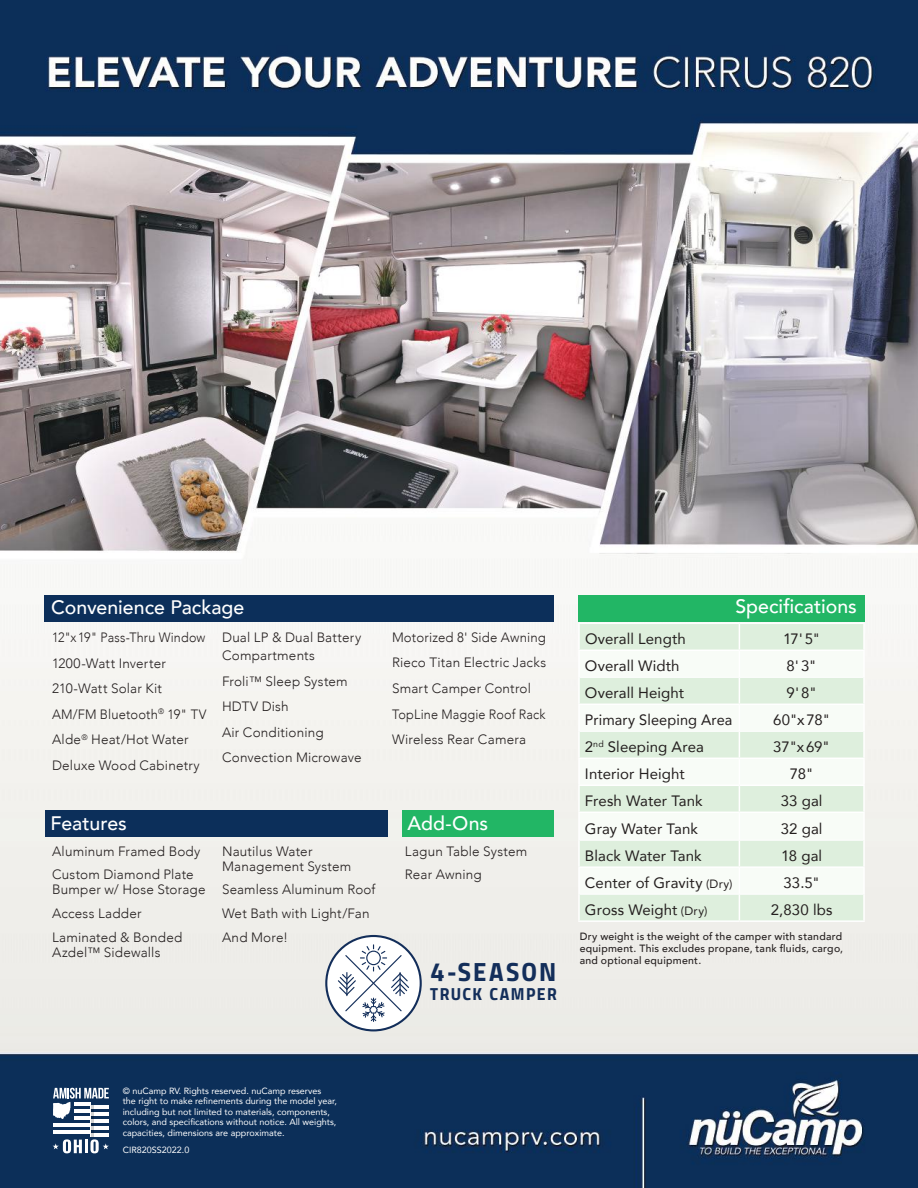
<style>
.page{position:relative;width:918px;height:1188px;background:#fff}
.page>*{position:absolute;margin:0;border:0;box-sizing:border-box;transform-origin:0 0}
.t1{font:26.4px "Titillium Bold Upright";letter-spacing:.085em;color:#132e5a}
.t2{font:500 19.5px "Avenir";color:#fff}
.t3{font:17.4px "Titillium Bold Upright";letter-spacing:.08em;color:#132e5a}
.t4{font:15px "Avenir";letter-spacing:.005em;color:#241f1f}
.t5{font:300 13.5px/25.5px "Avenir";letter-spacing:.015em;color:#241f1f}
.t6{font:300 13.5px/25.5px "Avenir";letter-spacing:.015em;color:#241f1f;scale:.93 1}
.t7{font:500 10.5px/12px "Avenir";letter-spacing:.025em;color:#241f1f;text-align:justify}
.t8{font:9px/10.5px "Avenir";color:#fff}
.s1{font-size:12px}
</style>
<div class="page">
<img style="left:0;top:0;width:918px;height:1188px">
<div style="left:45px;top:596px;width:509px;height:26px;background:#0c2f5a"></div>
<div style="left:580px;top:624px;width:283px;height:296px;background:#deefdd"></div>
<svg style="left:580px;top:651px;width:283px;height:243px"></svg>
<hr style="left:578px;top:623px;width:161px;height:1px;background:#fff">
<hr style="left:739px;top:623px;width:126px;height:1px;background:#fff">
<hr style="left:863px;top:624px;width:2px;height:26px;background:#fff">
<hr style="left:863px;top:651px;width:2px;height:26px;background:#fff">
<hr style="left:863px;top:677px;width:2px;height:27px;background:#fff">
<hr style="left:578px;top:704px;width:161px;height:1px;background:#fff">
<hr style="left:739px;top:704px;width:126px;height:1px;background:#fff">
<hr style="left:863px;top:705px;width:2px;height:26px;background:#fff">
<hr style="left:863px;top:731px;width:2px;height:27px;background:#fff">
<hr style="left:578px;top:758px;width:161px;height:1px;background:#fff">
<hr style="left:739px;top:758px;width:126px;height:1px;background:#fff">
<hr style="left:863px;top:759px;width:2px;height:26px;background:#fff">
<hr style="left:578px;top:785px;width:161px;height:1px;background:#fff">
<hr style="left:739px;top:785px;width:126px;height:1px;background:#fff">
<hr style="left:863px;top:786px;width:2px;height:26px;background:#fff">
<hr style="left:578px;top:812px;width:161px;height:1px;background:#fff">
<hr style="left:739px;top:812px;width:126px;height:1px;background:#fff">
<hr style="left:863px;top:813px;width:2px;height:27px;background:#fff">
<hr style="left:863px;top:840px;width:2px;height:26px;background:#fff">
<hr style="left:578px;top:866px;width:161px;height:2px;background:#fff">
<hr style="left:739px;top:866px;width:126px;height:2px;background:#fff">
<hr style="left:863px;top:868px;width:2px;height:26px;background:#fff">
<svg style="left:739px;top:624px;width:1px;height:296px"></svg>
<hr style="left:863px;top:894px;width:2px;height:26px;background:#fff">
<hr style="left:578px;top:920px;width:161px;height:2px;background:#fff">
<hr style="left:739px;top:920px;width:126px;height:2px;background:#fff">
<hr style="left:580px;top:677px;width:159px;height:1px;background:#fff">
<hr style="left:739px;top:677px;width:124px;height:1px;background:#fff">
<hr style="left:580px;top:731px;width:159px;height:1px;background:#fff">
<hr style="left:739px;top:731px;width:124px;height:1px;background:#fff">
<hr style="left:580px;top:840px;width:159px;height:1px;background:#fff">
<hr style="left:739px;top:840px;width:124px;height:1px;background:#fff">
<hr style="left:580px;top:894px;width:159px;height:1px;background:#fff">
<hr style="left:739px;top:894px;width:124px;height:1px;background:#fff">
<hr style="left:578px;top:624px;width:2px;height:26px;background:#fff">
<hr style="left:578px;top:650px;width:161px;height:1px;background:#fff">
<hr style="left:578px;top:651px;width:2px;height:26px;background:#fff">
<hr style="left:739px;top:650px;width:126px;height:1px;background:#fff">
<hr style="left:578px;top:677px;width:2px;height:27px;background:#fff">
<hr style="left:578px;top:705px;width:2px;height:26px;background:#fff">
<hr style="left:578px;top:731px;width:2px;height:27px;background:#fff">
<hr style="left:578px;top:759px;width:2px;height:26px;background:#fff">
<hr style="left:578px;top:786px;width:2px;height:26px;background:#fff">
<hr style="left:578px;top:813px;width:2px;height:27px;background:#fff">
<hr style="left:578px;top:840px;width:2px;height:26px;background:#fff">
<hr style="left:578px;top:868px;width:2px;height:26px;background:#fff">
<hr style="left:578px;top:894px;width:2px;height:26px;background:#fff">
<div style="left:578px;top:595px;width:287px;height:26px;background:#22b665"></div>
<div style="left:402px;top:811px;width:152px;height:26px;background:#22b665"></div>
<div style="left:45px;top:811px;width:343px;height:26px;background:#0c2f5a"></div>
<svg style="left:326px;top:936px;width:95px;height:94px"></svg>
<div style="left:325px;top:935px;width:97px;height:96px;border:2px solid #132e5a;border-radius:50%"></div>
<svg style="left:338px;top:944px;width:71px;height:78px"></svg>
<hr style="left:91px;top:1119px;width:18px;height:4px;background:#fff">
<hr style="left:91px;top:1133px;width:18px;height:4px;background:#fff">
<hr style="left:91px;top:1126px;width:18px;height:4px;background:#fff">
<hr style="left:53px;top:1130px;width:38px;height:3px;background:#fff">
<hr style="left:53px;top:1123px;width:38px;height:3px;background:#fff">
<hr style="left:91px;top:1105px;width:2px;height:32px;background:#242728">
<svg style="left:53px;top:1139px;width:56px;height:14px"></svg>
<svg style="left:53px;top:1088px;width:56px;height:31px"></svg>
<h2 class="t2" style="left:51px;top:590px;width:195px">Convenience Package</h2>
<p class="t6" style="left:52px;top:625px;width:168px">12"x19" Pass-Thru Window<br>1200-Watt Inverter<br>210-Watt Solar Kit<br>AM/FM Bluetooth<sup>®</sup> 19" TV<br>Alde<sup>®</sup> Heat/Hot Water<br>Deluxe Wood Cabinetry</p>
<p class="t5" style="left:222px;top:628px;width:141px;line-height:18px">Dual LP &amp; Dual Battery<br>Compartments</p>
<p class="t5" style="left:222px;top:668px;width:141px">Froli™ Sleep System<br>HDTV Dish<br>Air Conditioning<br>Convection Microwave</p>
<p class="t5" style="left:392px;top:625px;width:156px">Motorized 8' Side Awning<br>Rieco Titan Electric Jacks<br>Smart Camper Control<br>TopLine Maggie Roof Rack<br>Wireless Rear Camera</p>
<h2 class="t2" style="left:50px;top:807px;width:78px">Features</h2>
<p class="t5" style="left:52px;top:839px;width:150px;line-height:23.7px">Aluminum Framed Body<br>Custom Diamond Plate</p>
<p class="t5" style="left:52px;top:878px;width:155px;line-height:23.7px">Bumper w/ Hose Storage<br>Access Ladder<br>Laminated &amp; Bonded</p>
<p class="t5" style="left:52px;top:939px;width:110px">Azdel™ Sidewalls</p>
<p class="t5" style="left:222px;top:844px;width:131px;line-height:15px">Nautilus Water<br>Management System</p>
<p class="t5" style="left:222px;top:878px;width:155px;line-height:23.7px">Seamless Aluminum Roof<br>Wet Bath with Light/Fan<br>And More!</p>
<h2 class="t2" style="left:408px;top:807px;width:82px">Add-Ons</h2>
<p class="t5" style="left:405px;top:839px;width:124px;line-height:23.7px">Lagun Table System<br>Rear Awning</p>
<h1 class="t1" style="left:430px;top:951px;width:128px">4-SEASON</h1>
<p class="t3" style="left:430px;top:981px;width:128px">TRUCK CAMPER</p>
<h2 class="t2" style="left:735px;top:590px;width:123px">Specifications</h2>
<p class="t4" style="left:585px;top:627px;width:102px">Overall Length</p>
<p class="t4" style="left:783px;top:627px;width:39px">17'5"</p>
<p class="t4" style="left:585px;top:654px;width:96px">Overall Width</p>
<p class="t4" style="left:787px;top:654px;width:32px">8'3"</p>
<p class="t4" style="left:585px;top:681px;width:101px">Overall Height</p>
<p class="t4" style="left:786px;top:681px;width:32px">9'8"</p>
<p class="t4" style="left:585px;top:708px;width:149px">Primary Sleeping Area</p>
<p class="t4" style="left:773px;top:708px;width:59px">60"x78"</p>
<p class="t4" style="left:585px;top:735px;width:120px">2<sup>nd</sup> Sleeping Area</p>
<p class="t4" style="left:773px;top:735px;width:58px">37"x69"</p>
<p class="t4" style="left:585px;top:762px;width:101px">Interior Height</p>
<p class="t4" style="left:790px;top:762px;width:25px">78"</p>
<p class="t4" style="left:585px;top:789px;width:119px">Fresh Water Tank</p>
<p class="t4" style="left:781px;top:789px;width:43px">33 gal</p>
<p class="t4" style="left:585px;top:816px;width:114px">Gray Water Tank</p>
<p class="t4" style="left:781px;top:816px;width:43px">32 gal</p>
<p class="t4" style="left:585px;top:844px;width:118px">Black Water Tank</p>
<p class="t4" style="left:781px;top:844px;width:43px">18 gal</p>
<p class="t4" style="left:585px;top:871px;width:149px">Center of Gravity <span class="s1">(Dry)</span></p>
<p class="t4" style="left:784px;top:871px;width:38px">33.5"</p>
<p class="t4" style="left:585px;top:898px;width:124px">Gross Weight <span class="s1">(Dry)</span></p>
<p class="t4" style="left:771px;top:898px;width:63px">2,830 lbs</p>
<p class="t7" style="left:580px;top:930px;width:265px">Dry weight is the weight of the camper with standard equipment. This excludes propane, tank fluids, cargo, and optional equipment.</p>
<p class="t8" style="left:123px;top:1085px;width:216px">© nuCamp RV. Rights reserved. nuCamp reserves<br>the right to make refinements during the model year, including but not limited to materials, components, colors, and specifications without notice. All weights, capacities, dimensions are approximate.</p>
<p class="t8" style="left:123px;top:1144px;width:68px">CIR820SS2022.0</p>
</div>
